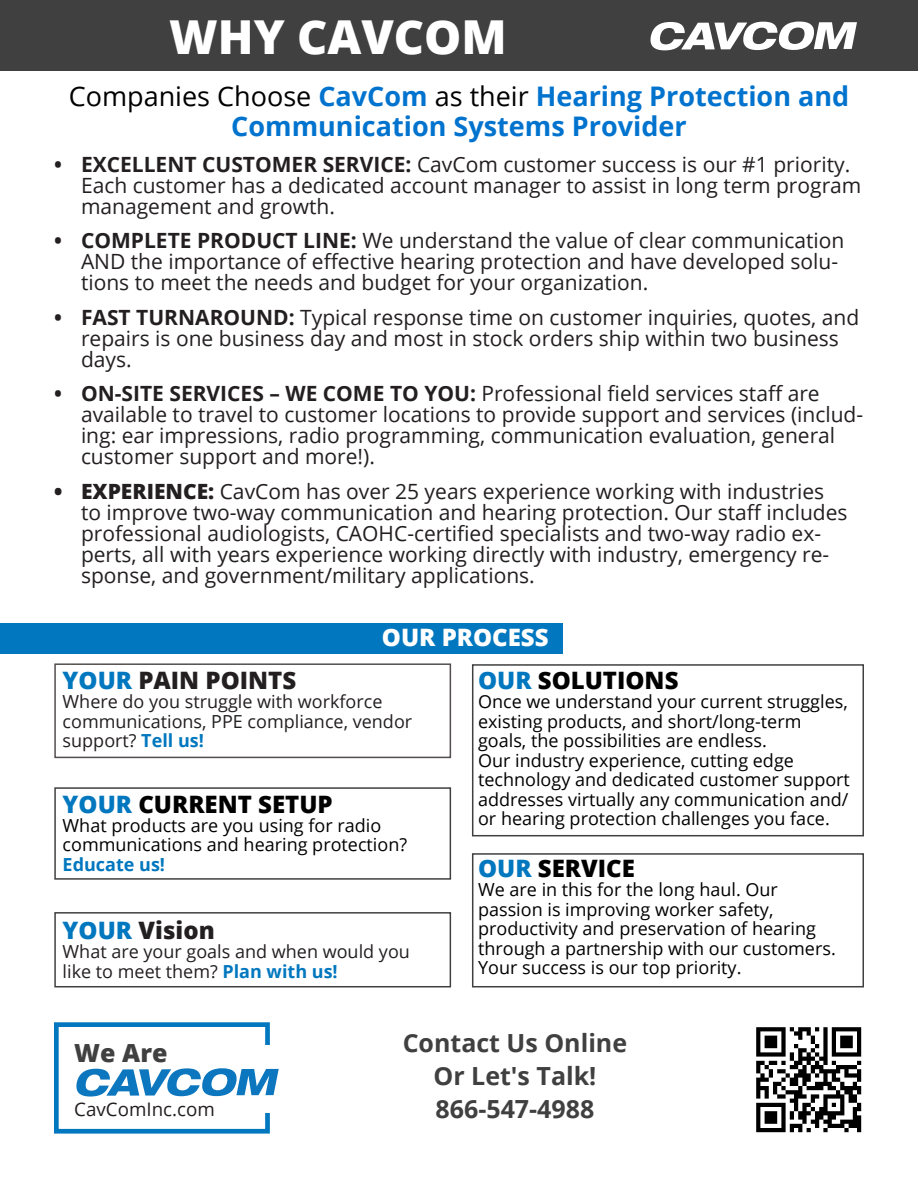
<style>
.page{position:relative;width:918px;height:1188px;background:#fff}
.page>*{position:absolute;margin:0;border:0;box-sizing:border-box;transform-origin:0 0}
.Header_1{font:800 46.8px "Open Sans";color:#fff}
.Header_1-2{font:700 27px/30px "Open Sans";color:#0073ce;text-align:center}
.Header_1-3{font:700 25.05px "Open Sans";color:#404040}
.Header_1-4{font:800 25.05px "Open Sans";color:#404040}
.Header_1-5{font:800 24px "Open Sans";color:#000}
.Header_1-6{font:800 24px "Open Sans";color:#231f20}
.Header_1-7{font:800 24px "Open Sans";color:#fff}
.t1{font:21px/21px "Open Sans";color:#231f20}
.Header_1-8{font:18.75px "Open Sans";color:#231f20}
.Header_1-9{font:18px/19.5px "Open Sans";color:#000}
.Header_1-10{font:18px/19.5px "Open Sans";color:#231f20}
.s1{font-weight:400;color:#000}
.s2{font-weight:700}
.s3{font-weight:800}
.s4{color:#0077be}
.s5{font-weight:700;color:#0077be}
</style>
<div class="page">
<div style="left:54px;top:1022px;width:216px;height:112px;border:5px solid #0077be"></div>
<div style="left:231px;top:1045px;width:134px;height:67px;background:#fff"></div>
<svg style="left:76px;top:1068px;width:203px;height:29px"></svg>
<img style="left:756px;top:1027px;width:106px;height:106px">
<div style="left:0;top:623px;width:563px;height:31px;background:#0077be"></div>
<div style="left:472px;top:853px;width:392px;height:134px;background:#fff;border:2px solid #404040"></div>
<div style="left:472px;top:664px;width:392px;height:172px;background:#fff;border:2px solid #404040"></div>
<div style="left:54px;top:663px;width:397px;height:95px;background:#fff;border:2px solid #524e4d"></div>
<div style="left:54px;top:787px;width:397px;height:93px;background:#fff;border:2px solid #404040"></div>
<div style="left:54px;top:912px;width:397px;height:75px;background:#fff;border:2px solid #404040"></div>
<div style="left:0;top:0;width:918px;height:70px;background:#404040"></div>
<svg style="left:650px;top:22px;width:207px;height:28px"></svg>
<p class="Header_1" style="left:169px;top:2px;width:339px">WHY CAVCOM</p>
<p class="Header_1-2" style="left:69px;top:81px;width:782px"><span class="s1">Companies Choose</span> CavCom <span class="s1">as their</span> Hearing Protection and<br>Communication Systems Provider</p>
<p class="t1" style="left:81px;top:153px;width:782px;text-indent:-27px"><span class="s2">• EXCELLENT CUSTOMER SERVICE:</span> CavCom customer success is our #1 priority.<br>Each customer has a dedicated account manager to assist in long term program management and growth.</p>
<p class="t1" style="left:81px;top:229px;width:765px;text-indent:-27px"><span class="s2">• COMPLETE PRODUCT LINE:</span> We understand the value of clear communication<br>AND the importance of effective hearing protection and have developed solu&shy;tions to meet the needs and budget for your organization.</p>
<p class="t1" style="left:81px;top:306px;width:780px;text-indent:-27px"><span class="s2">• FAST TURNAROUND:</span> Typical response time on customer inquiries, quotes, and repairs is one business day and most in stock orders ship within two business days.</p>
<p class="t1" style="left:81px;top:382px;width:784px;text-indent:-27px"><span class="s2">• ON-SITE SERVICES – WE COME TO YOU:</span> Professional field services staff are available to travel to customer locations to provide support and services (includ&shy;ing: ear impressions, radio programming, communication evaluation, general customer support and more!).</p>
<p class="t1" style="left:81px;top:480px;width:768px;text-indent:-27px"><span class="s3">• EXPERIENCE:</span> CavCom has over 25 years experience working with industries to improve two-way communication and hearing protection. Our staff includes professional audiologists, CAOHC-certified specialists and two-way radio ex&shy;perts, all with years experience working directly with industry, emergency re&shy;sponse, and government/military applications.</p>
<p class="Header_1-7" style="left:382px;top:619px;width:168px">OUR PROCESS</p>
<p class="Header_1-6" style="left:63px;top:662px;width:235px"><span class="s4">YOUR</span> PAIN POINTS</p>
<p class="Header_1-10" style="left:63px;top:691px;width:351px">Where do you struggle with workforce communications, PPE compliance, vendor support? <span class="s5">Tell us!</span></p>
<p class="Header_1-5" style="left:63px;top:786px;width:272px"><span class="s4">YOUR</span> CURRENT SETUP</p>
<p class="Header_1-9" style="left:63px;top:815px;width:346px">What products are you using for radio communications and hearing protection?<br><span class="s5">Educate us!</span></p>
<p class="Header_1-6" style="left:63px;top:912px;width:154px"><span class="s4">YOUR</span> Vision</p>
<p class="Header_1-10" style="left:63px;top:941px;width:349px">What are your goals and when would you like to meet them? <span class="s5">Plan with us!</span></p>
<p class="Header_1-5" style="left:478px;top:662px;width:202px"><span class="s4">OUR</span> SOLUTIONS</p>
<p class="Header_1-9" style="left:478px;top:692px;width:371px">Once we understand your current struggles, existing products, and short/long-term goals, the possibilities are endless.</p>
<p class="Header_1-9" style="left:478px;top:750px;width:373px">Our industry experience, cutting edge technology and dedicated customer support addresses virtually any communication and/ or hearing protection challenges you face.</p>
<p class="Header_1-5" style="left:478px;top:850px;width:158px"><span class="s4">OUR</span> SERVICE</p>
<p class="Header_1-9" style="left:478px;top:880px;width:359px">We are in this for the long haul. Our passion is improving worker safety, productivity and preservation of hearing through a partnership with our customers.</p>
<p class="Header_1-9" style="left:478px;top:958px;width:265px">Your success is our top priority.</p>
<p class="Header_1-4" style="left:74px;top:1033px;width:95px">We Are</p>
<p class="Header_1-8" style="left:74px;top:1097px;width:142px">CavComInc.com</p>
<p class="Header_1-3" style="left:403px;top:1025px;width:226px">Contact Us Online</p>
<p class="Header_1-3" style="left:434px;top:1058px;width:164px">Or Let's Talk!</p>
<p class="Header_1-3" style="left:436px;top:1091px;width:160px">866-547-4988</p>
</div>
